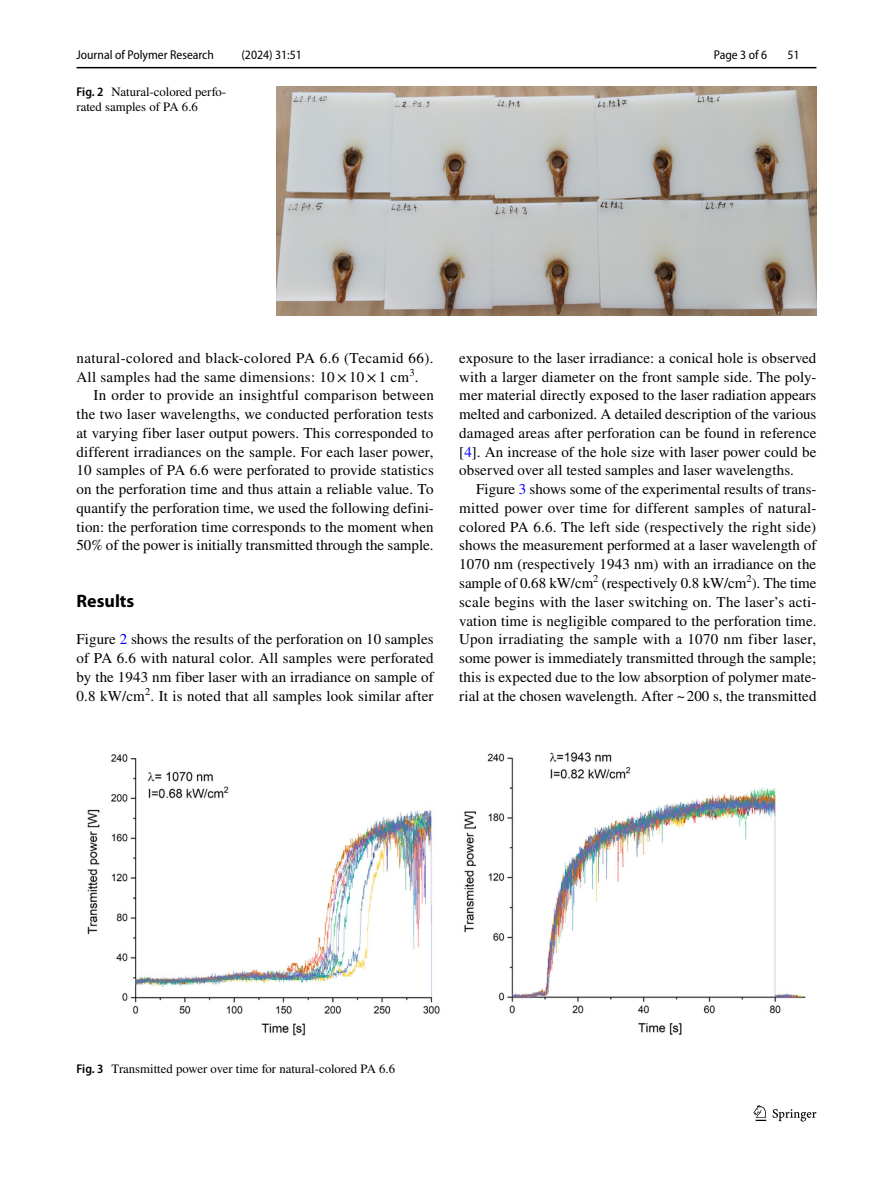
<style>
.page{position:relative;width:893px;height:1187px;background:#fff}
.page>*{position:absolute;margin:0;border:0;box-sizing:border-box;transform-origin:0 0}
.t1{font:700 18px "Myriad Pro";color:#000}
.t2{font:15px/18.8px "STIX";letter-spacing:.005em;color:#000;text-align:justify}
.t3{font:15px "STIX";letter-spacing:.025em;color:#000}
.t4{font:12.75px/15px "STIX";color:#000}
.t5{font:semi-condensed 12.75px "Myriad Pro";color:#000}
.s1{font-family:"Myriad Pro";font-weight:600;font-stretch:semi-condensed}
.s2{color:#00f}
</style>
<div class="page">
<hr style="left:77px;top:67px;width:739px;height:1px;background:#000">
<svg style="left:753px;top:1105px;width:13px;height:15px"></svg>
<svg style="left:773px;top:1109px;width:43px;height:12px"></svg>
<img style="left:277px;top:87px;width:539px;height:228px">
<img style="left:87px;top:752px;width:719px;height:284px">
<p class="t5" style="left:77px;top:48px;width:139px">Journal of Polymer Research</p>
<p class="t5" style="left:241px;top:48px;width:62px">(2024) 31:51</p>
<p class="t5" style="left:714px;top:48px;width:55px">Page 3 of 6</p>
<p class="t5" style="left:787px;top:48px;width:14px">51</p>
<p class="t4" style="left:77px;top:85px;width:151px"><span class="s1">Fig. 2</span> Natural-colored perfo&shy;rated samples of PA 6.6</p>
<p class="t3" style="left:77px;top:347px;width:358px">natural-colored and black-colored PA 6.6 (Tecamid 66).</p>
<p class="t2" style="left:77px;top:368px;width:344px">All samples had the same dimensions: 10 × 10 × 1 cm<sup>3</sup>.</p>
<p class="t2" style="left:94px;top:387px;width:342px">In order to provide an insightful comparison between</p>
<p class="t2" style="left:77px;top:406px;width:359px">the two laser wavelengths, we conducted perforation tests</p>
<p class="t2" style="left:77px;top:424px;width:358px">at varying fiber laser output powers. This corresponded to</p>
<p class="t2" style="left:77px;top:443px;width:358px">different irradiances on the sample. For each laser power,</p>
<p class="t2" style="left:77px;top:462px;width:359px">10 samples of PA 6.6 were perforated to provide statistics</p>
<p class="t2" style="left:77px;top:481px;width:359px">on the perforation time and thus attain a reliable value. To</p>
<p class="t2" style="left:77px;top:499px;width:359px">quantify the perforation time, we used the following defini-</p>
<p class="t2" style="left:77px;top:518px;width:359px">tion: the perforation time corresponds to the moment when</p>
<p class="t2" style="left:77px;top:537px;width:358px">50% of the power is initially transmitted through the sample.</p>
<p class="t1" style="left:77px;top:589px;width:59px">Results</p>
<p class="t2" style="left:77px;top:631px;width:359px">Figure <span class="s2">2</span> shows the results of the perforation on 10 samples of PA 6.6 with natural color. All samples were perforated by the 1943 nm fiber laser with an irradiance on sample of 0.8 kW/cm<sup>2</sup>. It is noted that all samples look similar after</p>
<p class="t2" style="left:459px;top:349px;width:359px">exposure to the laser irradiance: a conical hole is observed with a larger diameter on the front sample side. The poly&shy;mer material directly exposed to the laser radiation appears melted and carbonized. A detailed description of the various damaged areas after perforation can be found in reference [<span class="s2">4</span>]. An increase of the hole size with laser power could be observed over all tested samples and laser wavelengths.</p>
<p class="t2" style="left:459px;top:481px;width:359px;text-indent:17px">Figure <span class="s2">3</span> shows some of the experimental results of trans&shy;mitted power over time for different samples of natural&shy;colored PA 6.6. The left side (respectively the right side) shows the measurement performed at a laser wavelength of 1070 nm (respectively 1943 nm) with an irradiance on the sample of 0.68 kW/cm<sup>2</sup> (respectively 0.8 kW/cm<sup>2</sup>). The time scale begins with the laser switching on. The laser’s acti&shy;vation time is negligible compared to the perforation time.<br>Upon irradiating the sample with a 1070 nm fiber laser, some power is immediately transmitted through the sample; this is expected due to the low absorption of polymer mate&shy;rial at the chosen wavelength. After ~200 s, the transmitted</p>
<p class="t4" style="left:77px;top:1061px;width:320px"><span class="s1">Fig. 3</span> Transmitted power over time for natural-colored PA 6.6</p>
</div>
